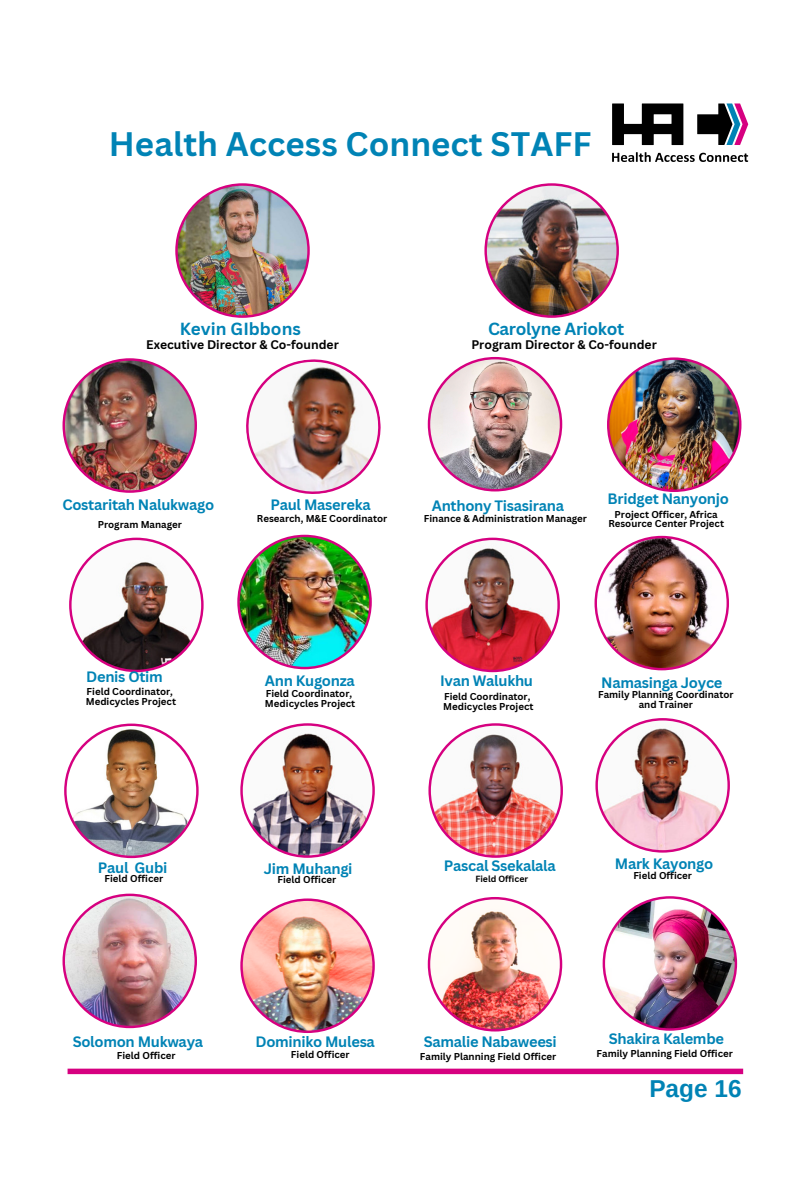
<style>
.page{position:relative;width:810px;height:1181px;background:#fff}
.page>*{position:absolute;margin:0;border:0;box-sizing:border-box;transform-origin:0 0}
.t1{font:700 33px "Canva Sans";color:#0083b5}
.t2{font:700 24.45px "Arimo";color:#0083b5}
.t3{font:700 17.1px "Canva Sans";letter-spacing:-.02em;color:#0083b5}
.t4{font:700 17.1px "Canva Sans";color:#0083b5}
.t5{font:700 14.7px "Canva Sans";letter-spacing:-.02em;color:#0083b5}
.t6{font:700 12.15px "Canva Sans";color:#000}
.t7{font:700 9.75px/9.8px "Canva Sans";color:#000;text-align:center}
.t8{font:700 8.7px "Canva Sans";color:#000}
</style>
<div class="page">
<svg style="left:612px;top:103px;width:71px;height:42px"></svg>
<svg style="left:697px;top:103px;width:51px;height:42px"></svg>
<svg style="left:612px;top:152px;width:136px;height:10px"></svg>
<div style="left:68px;top:1068px;width:675px;height:6px;background:#d60080"></div>
<img style="left:246px;top:359px;width:135px;height:135px">
<img style="left:175px;top:183px;width:135px;height:135px">
<img style="left:484px;top:183px;width:135px;height:135px">
<img style="left:63px;top:358px;width:134px;height:135px">
<img style="left:428px;top:357px;width:134px;height:134px">
<img style="left:425px;top:537px;width:135px;height:135px">
<img style="left:237px;top:534px;width:135px;height:135px">
<svg style="left:69px;top:537px;width:135px;height:135px"></svg>
<img style="left:428px;top:897px;width:134px;height:134px">
<img style="left:603px;top:896px;width:134px;height:134px">
<img style="left:607px;top:357px;width:135px;height:135px">
<img style="left:240px;top:723px;width:135px;height:134px">
<img style="left:428px;top:723px;width:135px;height:134px">
<img style="left:595px;top:718px;width:135px;height:134px">
<img style="left:64px;top:723px;width:135px;height:135px">
<img style="left:63px;top:893px;width:134px;height:135px">
<img style="left:240px;top:898px;width:135px;height:135px">
<img style="left:595px;top:536px;width:134px;height:134px">
<p class="t1" style="left:109px;top:121px;width:484px">Health Access Connect STAFF</p>
<p class="t4" style="left:180px;top:316px;width:123px">Kevin GIbbons</p>
<p class="t6" style="left:146px;top:336px;width:194px">Executive Director &amp; Co-founder</p>
<p class="t3" style="left:488px;top:316px;width:138px">Carolyne Ariokot</p>
<p class="t6" style="left:471px;top:336px;width:187px">Program Director &amp; Co-founder</p>
<p class="t5" style="left:62px;top:494px;width:153px">Costaritah Nalukwago</p>
<p class="t5" style="left:271px;top:494px;width:102px">Paul Masereka</p>
<p class="t7" style="left:257px;top:513px;width:132px">Research, M&amp;E Coordinator</p>
<p class="t7" style="left:98px;top:519px;width:86px">Program Manager</p>
<p class="t5" style="left:432px;top:495px;width:134px">Anthony Tisasirana</p>
<p class="t7" style="left:424px;top:513px;width:165px">Finance &amp; Administration Manager</p>
<p class="t5" style="left:608px;top:488px;width:123px">Bridget Nanyonjo</p>
<p class="t7" style="left:608px;top:509px;width:117px">Project Officer, Africa<br>Resource Center Project</p>
<p class="t5" style="left:86px;top:666px;width:78px">Denis Otim</p>
<p class="t5" style="left:265px;top:670px;width:91px">Ann Kugonza</p>
<p class="t5" style="left:440px;top:670px;width:95px">Ivan Walukhu</p>
<p class="t7" style="left:87px;top:686px;width:88px">Field Coordinator,</p>
<p class="t7" style="left:86px;top:696px;width:92px">Medicycles Project</p>
<p class="t7" style="left:266px;top:688px;width:88px">Field Coordinator,</p>
<p class="t7" style="left:265px;top:698px;width:92px">Medicycles Project</p>
<p class="t7" style="left:444px;top:691px;width:88px">Field Coordinator,</p>
<p class="t7" style="left:443px;top:701px;width:92px">Medicycles Project</p>
<p class="t5" style="left:601px;top:672px;width:123px">Namasinga Joyce</p>
<p class="t7" style="left:598px;top:689px;width:137px">Family Planning Coordinator and Trainer</p>
<p class="t5" style="left:98px;top:857px;width:71px">Paul Gubi</p>
<p class="t7" style="left:105px;top:873px;width:60px">Field Officer</p>
<p class="t5" style="left:264px;top:857px;width:90px">Jim Muhangi</p>
<p class="t5" style="left:444px;top:855px;width:113px">Pascal Ssekalala</p>
<p class="t5" style="left:615px;top:853px;width:100px">Mark Kayongo</p>
<p class="t7" style="left:633px;top:869px;width:60px">Field Officer</p>
<p class="t7" style="left:278px;top:874px;width:60px">Field Officer</p>
<p class="t8" style="left:475px;top:873px;width:54px">Field Officer</p>
<p class="t5" style="left:73px;top:1031px;width:132px">Solomon Mukwaya</p>
<p class="t5" style="left:255px;top:1031px;width:121px">Dominiko Mulesa</p>
<p class="t7" style="left:117px;top:1050px;width:60px">Field Officer</p>
<p class="t7" style="left:291px;top:1049px;width:60px">Field Officer</p>
<p class="t5" style="left:424px;top:1031px;width:135px">Samalie Nabaweesi</p>
<p class="t5" style="left:609px;top:1027px;width:117px">Shakira Kalembe</p>
<p class="t7" style="left:420px;top:1051px;width:138px">Family Planning Field Officer</p>
<p class="t7" style="left:597px;top:1048px;width:138px">Family Planning Field Officer</p>
<p class="t2" style="left:649px;top:1075px;width:94px">Page 16</p>
</div>
